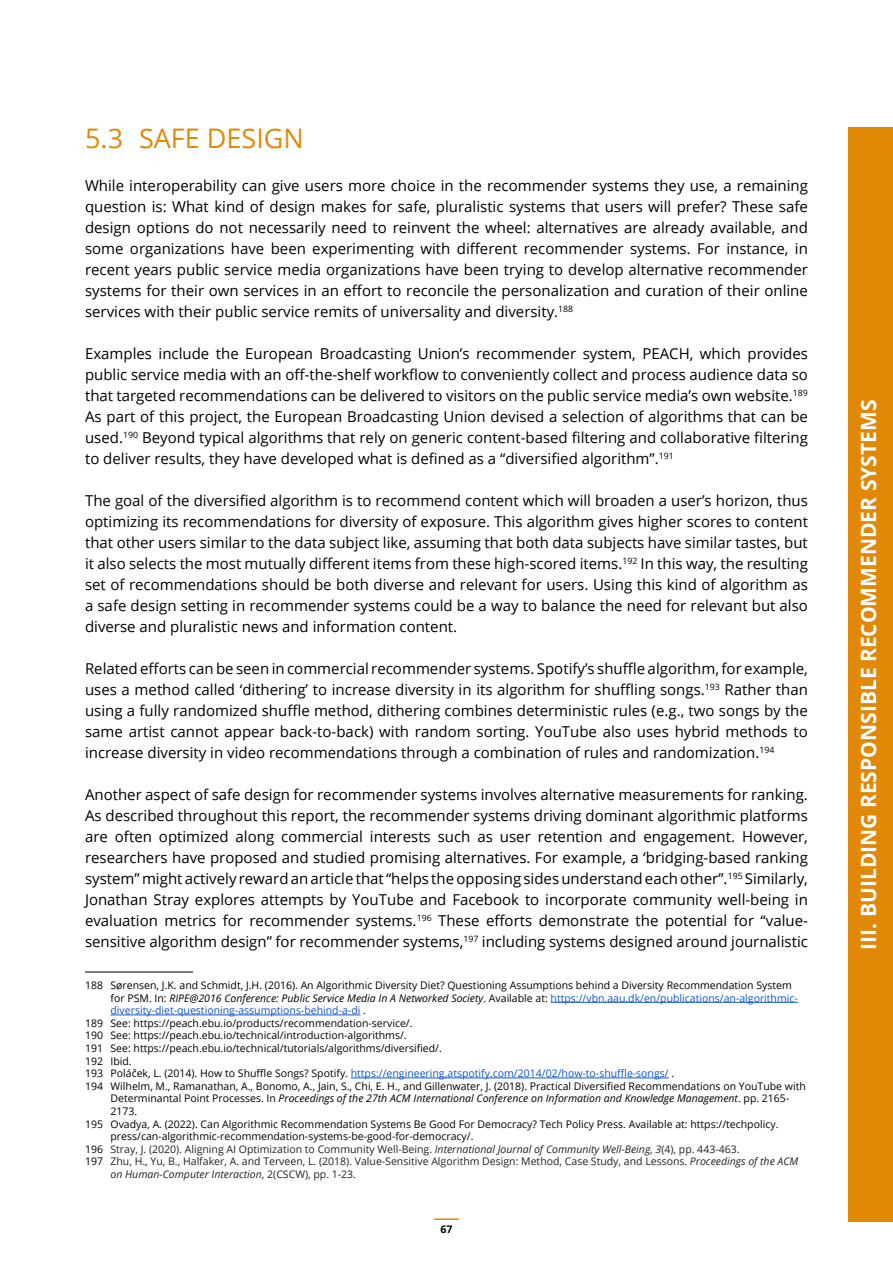
<style>
.page{position:relative;width:893px;height:1263px;background:#fff}
.page>*{position:absolute;margin:0;border:0;box-sizing:border-box;transform-origin:0 0}
.t1{font:27px "Open Sans";color:#e18807}
.t2{font:700 21px "Open Sans";color:#fff}
.t3{font:15px/21px "Open Sans";color:#000;text-align:justify}
.t4{font:10.5px "Open Sans";color:#000}
.t5{font:italic 10.5px "Open Sans";color:#000}
.t6{font:10.5px "Open Sans";color:#222}
.t7{font:10.5px "Open Sans";color:#15c}
.t8{font:italic 10.5px "Open Sans";color:#222}
.t9{font:700 10.5px "Open Sans";color:#000}
.s1{font-style:normal}
.s2{font-style:normal;color:#15c}
.s3{color:#000}
.s4{font-style:italic}
</style>
<div class="page">
<hr style="left:434px;top:1218px;width:24px;height:2px;background:#e18807">
<div style="left:848px;top:128px;width:45px;height:1094px;background:#e18807"></div>
<hr style="left:85px;top:972px;width:108px;height:1px;background:#000">
<hr style="left:551px;top:1002px;width:247px;height:1px;background:#15c">
<hr style="left:111px;top:1015px;width:249px;height:1px;background:#15c">
<hr style="left:351px;top:1078px;width:318px;height:1px;background:#15c">
<h1 class="t1" style="left:85px;top:120px;width:220px">5.3 SAFE DESIGN</h1>
<p class="t3" style="left:85px;top:174px;width:724px">While interoperability can give users more choice in the recommender systems they use, a remaining question is: What kind of design makes for safe, pluralistic systems that users will prefer? These safe design options do not necessarily need to reinvent the wheel: alternatives are already available, and some organizations have been experimenting with different recommender systems. For instance, in recent years public service media organizations have been trying to develop alternative recommender systems for their own services in an effort to reconcile the personalization and curation of their online services with their public service remits of universality and diversity.<sup>188</sup></p>
<p class="t3" style="left:85px;top:342px;width:724px">Examples include the European Broadcasting Union’s recommender system, PEACH, which provides public service media with an off-the-shelf workflow to conveniently collect and process audience data so that targeted recommendations can be delivered to visitors on the public service media’s own website.<sup>189<br></sup>As part of this project, the European Broadcasting Union devised a selection of algorithms that can be used.<sup>190</sup> Beyond typical algorithms that rely on generic content-based filtering and collaborative filtering to deliver results, they have developed what is defined as a “diversified algorithm”.<sup>191</sup></p>
<p class="t3" style="left:85px;top:489px;width:724px">The goal of the diversified algorithm is to recommend content which will broaden a user’s horizon, thus optimizing its recommendations for diversity of exposure. This algorithm gives higher scores to content that other users similar to the data subject like, assuming that both data subjects have similar tastes, but it also selects the most mutually different items from these high-scored items.<sup>192</sup> In this way, the resulting set of recommendations should be both diverse and relevant for users. Using this kind of algorithm as a safe design setting in recommender systems could be a way to balance the need for relevant but also diverse and pluralistic news and information content.</p>
<p class="t3" style="left:85px;top:657px;width:724px">Related efforts can be seen in commercial recommender systems. Spotify’s shuffle algorithm, for example, uses a method called ‘dithering’ to increase diversity in its algorithm for shuffling songs.<sup>193</sup> Rather than using a fully randomized shuffle method, dithering combines deterministic rules (e.g., two songs by the same artist cannot appear back-to-back) with random sorting. YouTube also uses hybrid methods to increase diversity in video recommendations through a combination of rules and randomization.<sup>194</sup></p>
<p class="t3" style="left:85px;top:783px;width:724px">Another aspect of safe design for recommender systems involves alternative measurements for ranking.<br>As described throughout this report, the recommender systems driving dominant algorithmic platforms are often optimized along commercial interests such as user retention and engagement. However, researchers have proposed and studied promising alternatives. For example, a ‘bridging-based ranking system” might actively reward an article that “helps the opposing sides understand each other”.<sup>195</sup> Similarly, Jonathan Stray explores attempts by YouTube and Facebook to incorporate community well-being in evaluation metrics for recommender systems.<sup>196</sup> These efforts demonstrate the potential for “value&shy;sensitive algorithm design” for recommender systems,<sup>197</sup> including systems designed around journalistic</p>
<p class="t4" style="left:85px;top:978px;width:708px">188 Sørensen, J.K. and Schmidt, J.H. (2016). An Algorithmic Diversity Diet? Questioning Assumptions behind a Diversity Recommendation System</p>
<p class="t5" style="left:111px;top:990px;width:689px"><span class="s1">for PSM. In:</span> RIPE@2016 Conference: Public Service Media In A Networked Society<span class="s1">. Available at:</span> <span class="s2">https://vbn.aau.dk/en/publications/an-algorithmic-</span></p>
<p class="t7" style="left:111px;top:1003px;width:257px">diversity-diet-questioning-assumptions-behind-a-di <span class="s3">.</span></p>
<p class="t4" style="left:85px;top:1016px;width:329px">189 See: https://peach.ebu.io/products/recommendation-service/.</p>
<p class="t4" style="left:85px;top:1028px;width:323px">190 See: https://peach.ebu.io/technical/introduction-algorithms/.</p>
<p class="t4" style="left:85px;top:1041px;width:358px">191 See: https://peach.ebu.io/technical/tutorials/algorithms/diversified/.</p>
<p class="t4" style="left:85px;top:1053px;width:48px">192 Ibid.</p>
<p class="t7" style="left:85px;top:1066px;width:591px"><span class="s3">193 Poláček, L. (2014). How to Shuffle Songs? Spotify.</span> https://engineering.atspotify.com/2014/02/how-to-shuffle-songs/ <span class="s3">.</span></p>
<p class="t4" style="left:85px;top:1079px;width:722px">194 Wilhelm, M., Ramanathan, A., Bonomo, A., Jain, S., Chi, E. H., and Gillenwater, J. (2018). Practical Diversified Recommendations on YouTube with</p>
<p class="t5" style="left:111px;top:1091px;width:680px"><span class="s1">Determinantal Point Processes. In</span> Proceedings of the 27th ACM International Conference on Information and Knowledge Management<span class="s1">. pp. 2165-</span></p>
<p class="t4" style="left:111px;top:1104px;width:28px">2173.</p>
<p class="t4" style="left:85px;top:1116px;width:695px">195 Ovadya, A. (2022). Can Algorithmic Recommendation Systems Be Good For Democracy? Tech Policy Press. Available at: https://techpolicy.</p>
<p class="t4" style="left:111px;top:1129px;width:364px">press/can-algorithmic-recommendation-systems-be-good-for-democracy/.</p>
<p class="t6" style="left:85px;top:1142px;width:656px"><span class="s3">196</span> Stray, J. (2020). Aligning AI Optimization to Community Well-Being. <span class="s4">International Journal of Community Well-Being</span>, <span class="s4">3</span>(4), pp. 443-463.</p>
<p class="t6" style="left:85px;top:1154px;width:715px"><span class="s3">197</span> Zhu, H., Yu, B., Halfaker, A. and Terveen, L. (2018). Value-Sensitive Algorithm Design: Method, Case Study, and Lessons. <span class="s4">Proceedings of the ACM</span></p>
<p class="t8" style="left:111px;top:1167px;width:247px">on Human-Computer Interaction<span class="s1">, 2(CSCW), pp. 1-23.</span></p>
<p class="t9" style="left:440px;top:1221px;width:13px">67</p>
<h2 class="t2" style="left:854px;top:949px;width:551px;rotate:-90deg">III. BUILDING RESPONSIBLE RECOMMENDER SYSTEMS</h2>
</div>
